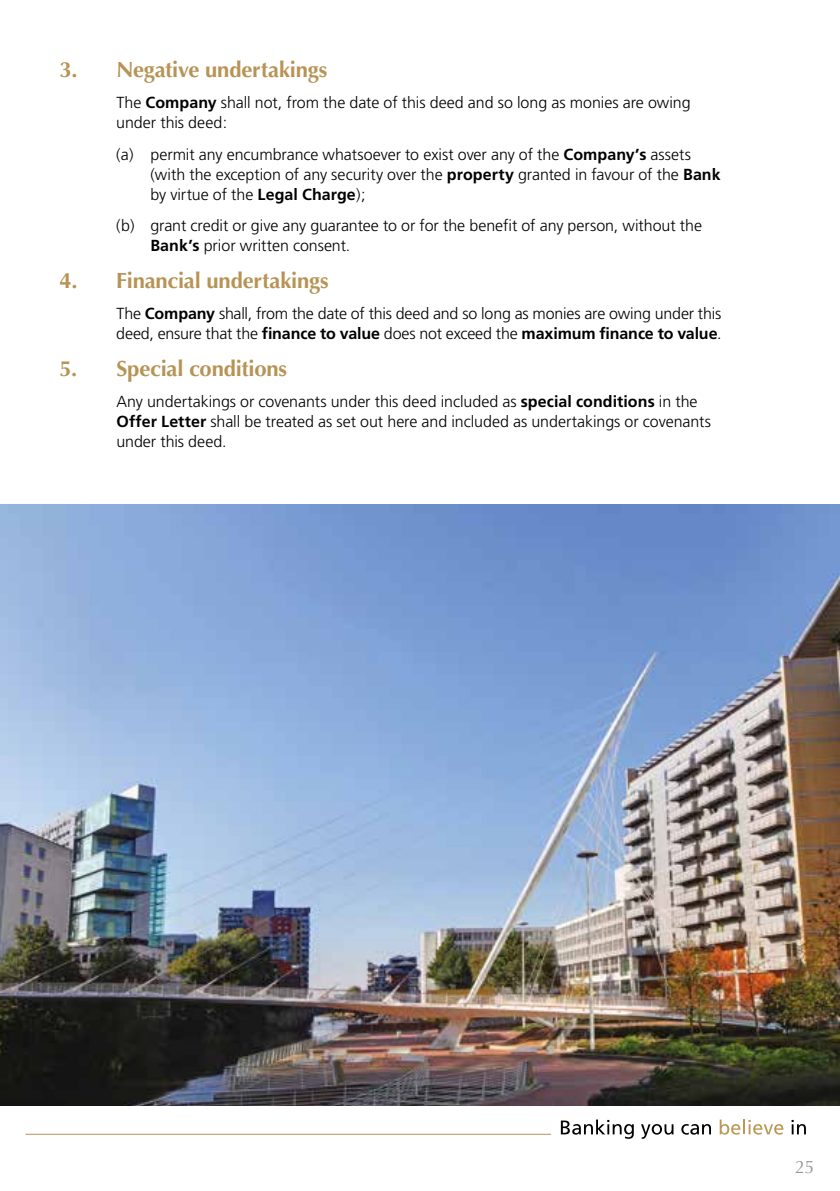
<style>
.page{position:relative;width:840px;height:1191px;background:#fff}
.page>*{position:absolute;margin:0;border:0;box-sizing:border-box;transform-origin:0 0}
.t1{font:700 22px "Optima";letter-spacing:-.01em;color:#b79455}
.t2{font:18px "Optima";color:#989999}
.t3{font:300 16px/20px "Frutiger";letter-spacing:-.005em;color:#000}
.s1{font-weight:700}
</style>
<div class="page">
<svg style="left:560px;top:1119px;width:73px;height:19px"></svg>
<svg style="left:641px;top:1124px;width:32px;height:14px"></svg>
<svg style="left:681px;top:1124px;width:29px;height:10px"></svg>
<svg style="left:719px;top:1119px;width:64px;height:15px"></svg>
<svg style="left:791px;top:1120px;width:14px;height:14px"></svg>
<hr style="left:26px;top:1133px;width:524px;height:1px;background:#b79455">
<img style="left:0;top:505px;width:839px;height:601px">
<h1 class="t1" style="left:60px;top:57px;width:269px">3. Negative undertakings</h1>
<p class="t3" style="left:116px;top:93px;width:575px">The <span class="s1">Company</span> shall not, from the date of this deed and so long as monies are owing under this deed:</p>
<p class="t3" style="left:150px;top:144px;width:571px;text-indent:-34px">(a) permit any encumbrance whatsoever to exist over any of the <span class="s1">Company’s</span> assets (with the exception of any security over the <span class="s1">property</span> granted in favour of the <span class="s1">Bank </span>by virtue of the <span class="s1">Legal Charge</span>);</p>
<p class="t3" style="left:150px;top:216px;width:553px;text-indent:-34px">(b) grant credit or give any guarantee to or for the benefit of any person, without the<br><span class="s1">Bank’s</span> prior written consent.</p>
<h1 class="t1" style="left:60px;top:267px;width:270px">4. Financial undertakings</h1>
<p class="t3" style="left:116px;top:304px;width:606px">The <span class="s1">Company</span> shall, from the date of this deed and so long as monies are owing under this deed, ensure that the <span class="s1">finance to value</span> does not exceed the <span class="s1">maximum finance to value</span>.</p>
<h1 class="t1" style="left:60px;top:355px;width:229px">5. Special conditions</h1>
<p class="t3" style="left:116px;top:392px;width:595px">Any undertakings or covenants under this deed included as <span class="s1">special conditions</span> in the<br><span class="s1">Offer Letter</span> shall be treated as set out here and included as undertakings or covenants under this deed.</p>
<p class="t2" style="left:794px;top:1156px;width:21px">25</p>
</div>
